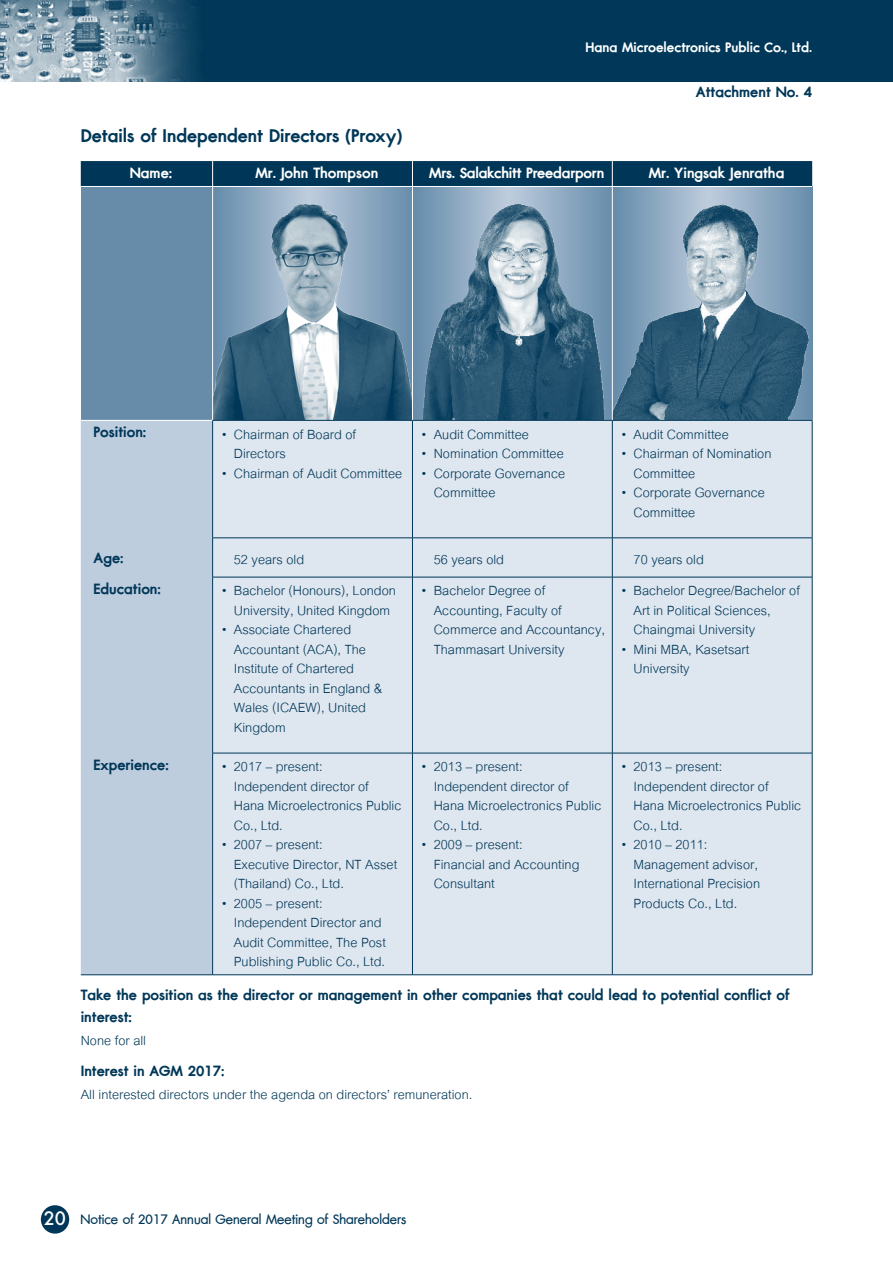
<style>
.page{position:relative;width:893px;height:1263px;background:#fff}
.page>*{position:absolute;margin:0;border:0;box-sizing:border-box;transform-origin:0 0}
.t1{font:700 24px "DB Adman X";color:#003758}
.t2{font:19.5px/19.5px "Cordia UPC";color:#003758}
.t3{font:700 19.5px/22.5px "DB Adman X";color:#003758}
.t4{font:700 19.5px "DB Adman X";color:#fff}
.t5{font:18px "DB Adman X";color:#003758}
.t6{font:700 18px "DB Adman X";color:#fff}
.t7{font:500 18px "Futura";color:#fff}
</style>
<div class="page">
<svg style="left:213px;top:187px;width:199px;height:12px;background:#91acc3"></svg>
<img style="left:213px;top:199px;width:199px;height:221px">
<img style="left:413px;top:187px;width:199px;height:233px">
<img style="left:613px;top:189px;width:199px;height:231px">
<div style="left:81px;top:186px;width:132px;height:234px;background:#668caa"></div>
<div style="left:81px;top:421px;width:131px;height:553px;background:#becdde"></div>
<div style="left:213px;top:421px;width:599px;height:553px;background:#dee6ef"></div>
<div style="left:81px;top:161px;width:731px;height:25px;background:#003758"></div>
<hr style="left:81px;top:186px;width:132px;height:1px;background:#fff">
<hr style="left:212px;top:187px;width:1px;height:233px;background:#fff">
<hr style="left:212px;top:421px;width:1px;height:117px;background:#003758">
<hr style="left:212px;top:420px;width:200px;height:1px;background:#003758">
<hr style="left:412px;top:421px;width:1px;height:117px;background:#003758">
<hr style="left:412px;top:420px;width:200px;height:1px;background:#003758">
<hr style="left:612px;top:421px;width:1px;height:117px;background:#003758">
<hr style="left:612px;top:420px;width:200px;height:1px;background:#003758">
<hr style="left:812px;top:421px;width:1px;height:117px;background:#003758">
<hr style="left:212px;top:538px;width:1px;height:39px;background:#003758">
<hr style="left:212px;top:538px;width:200px;height:1px;background:#003758">
<hr style="left:412px;top:538px;width:1px;height:39px;background:#003758">
<hr style="left:412px;top:538px;width:200px;height:1px;background:#003758">
<hr style="left:612px;top:538px;width:1px;height:39px;background:#003758">
<hr style="left:612px;top:538px;width:200px;height:1px;background:#003758">
<hr style="left:812px;top:538px;width:1px;height:39px;background:#003758">
<hr style="left:212px;top:577px;width:1px;height:176px;background:#003758">
<hr style="left:212px;top:577px;width:200px;height:1px;background:#003758">
<hr style="left:412px;top:577px;width:1px;height:176px;background:#003758">
<hr style="left:412px;top:577px;width:200px;height:1px;background:#003758">
<hr style="left:612px;top:577px;width:1px;height:176px;background:#003758">
<hr style="left:612px;top:577px;width:200px;height:1px;background:#003758">
<hr style="left:812px;top:577px;width:1px;height:176px;background:#003758">
<hr style="left:81px;top:974px;width:132px;height:1px;background:#003758">
<hr style="left:212px;top:753px;width:1px;height:221px;background:#003758">
<hr style="left:212px;top:753px;width:200px;height:1px;background:#003758">
<hr style="left:213px;top:974px;width:199px;height:1px;background:#003758">
<hr style="left:412px;top:753px;width:1px;height:221px;background:#003758">
<hr style="left:412px;top:753px;width:200px;height:1px;background:#003758">
<hr style="left:412px;top:974px;width:200px;height:1px;background:#003758">
<hr style="left:612px;top:753px;width:1px;height:221px;background:#003758">
<hr style="left:612px;top:753px;width:200px;height:1px;background:#003758">
<hr style="left:812px;top:753px;width:1px;height:221px;background:#003758">
<hr style="left:612px;top:974px;width:200px;height:1px;background:#003758">
<img style="left:0;top:0;width:893px;height:81px">
<div style="left:41px;top:1205px;width:28px;height:28px;background:#003758;border-radius:50%"></div>
<p class="t6" style="left:586px;top:36px;width:228px">Hana Microelectronics Public Co., Ltd.</p>
<p class="t3" style="left:696px;top:82px;width:118px">Attachment No. 4</p>
<p class="t1" style="left:81px;top:121px;width:323px">Details of Independent Directors (Proxy)</p>
<p class="t4" style="left:130px;top:161px;width:44px">Name:</p>
<p class="t4" style="left:255px;top:161px;width:124px">Mr. John Thompson</p>
<p class="t4" style="left:429px;top:161px;width:177px">Mrs. Salakchitt Preedarporn</p>
<p class="t4" style="left:649px;top:161px;width:137px">Mr. Yingsak Jenratha</p>
<p class="t3" style="left:94px;top:421px;width:54px">Position:</p>
<p class="t2" style="left:234px;top:424px;width:124px;text-indent:-13px">• Chairman of Board of<br>Directors</p>
<p class="t2" style="left:221px;top:463px;width:183px">• Chairman of Audit Committee</p>
<p class="t2" style="left:421px;top:424px;width:109px">• Audit Committee</p>
<p class="t2" style="left:421px;top:443px;width:144px">• Nomination Committee</p>
<p class="t2" style="left:434px;top:463px;width:133px;text-indent:-13px">• Corporate Governance<br>Committee</p>
<p class="t2" style="left:621px;top:424px;width:109px">• Audit Committee</p>
<p class="t2" style="left:634px;top:443px;width:139px;text-indent:-13px">• Chairman of Nomination<br>Committee</p>
<p class="t2" style="left:634px;top:482px;width:133px;text-indent:-13px">• Corporate Governance<br>Committee</p>
<p class="t3" style="left:94px;top:547px;width:32px">Age:</p>
<p class="t2" style="left:234px;top:549px;width:72px">52 years old</p>
<p class="t2" style="left:434px;top:549px;width:72px">56 years old</p>
<p class="t2" style="left:634px;top:549px;width:72px">70 years old</p>
<p class="t3" style="left:94px;top:578px;width:69px">Education:</p>
<p class="t2" style="left:221px;top:580px;width:176px;text-align:center">• Bachelor (Honours), London<br>University, United Kingdom</p>
<p class="t2" style="left:234px;top:619px;width:150px;text-indent:-13px">• Associate Chartered<br>Accountant (ACA), The<br>Institute of Chartered<br>Accountants in England &amp;<br>Wales (ICAEW), United<br>Kingdom</p>
<p class="t2" style="left:434px;top:580px;width:173px;text-indent:-13px">• Bachelor Degree of<br>Accounting, Faculty of<br>Commerce and Accountancy,<br>Thammasart University</p>
<p class="t2" style="left:634px;top:580px;width:168px;text-indent:-13px">• Bachelor Degree/Bachelor of<br>Art in Political Sciences,<br>Chaingmai University</p>
<p class="t2" style="left:634px;top:639px;width:117px;text-indent:-13px">• Mini MBA, Kasetsart<br>University</p>
<p class="t3" style="left:94px;top:754px;width:77px">Experience:</p>
<p class="t2" style="left:234px;top:756px;width:169px;text-indent:-13px">• 2017 – present:<br>Independent director of<br>Hana Microelectronics Public<br>Co., Ltd.</p>
<p class="t2" style="left:234px;top:834px;width:165px;text-indent:-13px">• 2007 – present:<br>Executive Director, NT Asset (Thailand) Co., Ltd.</p>
<p class="t2" style="left:234px;top:893px;width:154px;text-indent:-13px">• 2005 – present:<br>Independent Director and<br>Audit Committee, The Post<br>Publishing Public Co., Ltd.</p>
<p class="t2" style="left:434px;top:756px;width:169px;text-indent:-13px">• 2013 – present:<br>Independent director of<br>Hana Microelectronics Public<br>Co., Ltd.</p>
<p class="t2" style="left:434px;top:834px;width:147px;text-indent:-13px">• 2009 – present:<br>Financial and Accounting<br>Consultant</p>
<p class="t2" style="left:633px;top:756px;width:169px;text-indent:-13px">• 2013 – present:<br>Independent director of<br>Hana Microelectronics Public<br>Co., Ltd.</p>
<p class="t2" style="left:633px;top:834px;width:128px;text-indent:-13px">• 2010 – 2011:<br>Management advisor,<br>International Precision<br>Products Co., Ltd.</p>
<p class="t3" style="left:81px;top:984px;width:710px">Take the position as the director or management in other companies that could lead to potential conflict of interest:</p>
<p class="t2" style="left:81px;top:1030px;width:67px">None for all</p>
<p class="t3" style="left:81px;top:1060px;width:145px">Interest in AGM 2017:</p>
<p class="t2" style="left:81px;top:1083px;width:393px">All interested directors under the agenda on directors’ remuneration.</p>
<p class="t7" style="left:44px;top:1206px;width:24px">20</p>
<p class="t5" style="left:80px;top:1209px;width:327px">Notice of 2017 Annual General Meeting of Shareholders</p>
</div>
